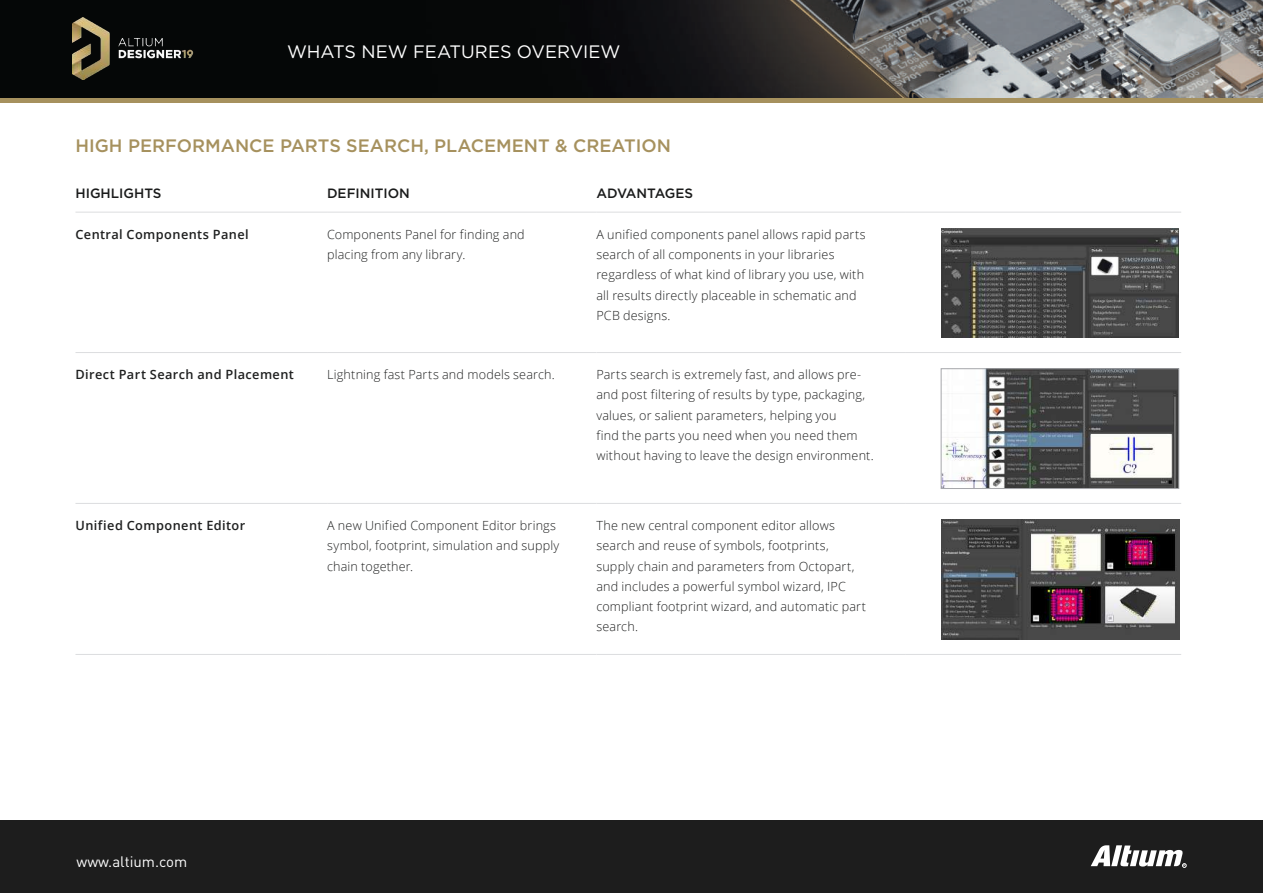
<style>
.page{position:relative;width:1263px;height:893px;background:#fff}
.page>*{position:absolute;margin:0;border:0;box-sizing:border-box;transform-origin:0 0}
.t1{font:500 18px "Gotham";color:#a6915e}
.t2{font:18px "Gotham";color:#fff}
.t3{font:15px "DIN Pro";color:#fff}
.t4{font:500 13.5px "Gotham";color:#1a1b1b}
.t5{font:600 12.75px "Open Sans";letter-spacing:.03em;color:#1f2020}
.t6{font:300 12.6px/20.2px "Open Sans";letter-spacing:.015em;color:#1f2020}
.t7{font:800 2.4px "Open Sans";color:#fff}
</style>
<div class="page">
<div style="left:0;top:821px;width:1263px;height:72px;background:#1d1d1d"></div>
<svg style="left:1091px;top:845px;width:95px;height:23px"></svg>
<img style="left:0;top:0;width:1263px;height:99px">
<hr style="left:0;top:99px;width:1263px;height:4px;background:#a6915e">
<img style="left:72px;top:17px;width:124px;height:63px">
<hr style="left:905px;top:212px;width:276px;height:1px;background:#dcdddf">
<hr style="left:905px;top:352px;width:276px;height:1px;background:#dcdddf">
<hr style="left:75px;top:212px;width:252px;height:1px;background:#dcdddf">
<hr style="left:327px;top:212px;width:269px;height:1px;background:#dcdddf">
<hr style="left:596px;top:212px;width:309px;height:1px;background:#dcdddf">
<hr style="left:75px;top:352px;width:252px;height:1px;background:#dcdddf">
<hr style="left:327px;top:352px;width:269px;height:1px;background:#dcdddf">
<hr style="left:596px;top:352px;width:309px;height:1px;background:#dcdddf">
<hr style="left:75px;top:503px;width:252px;height:1px;background:#dcdddf">
<hr style="left:327px;top:503px;width:269px;height:1px;background:#dcdddf">
<hr style="left:596px;top:503px;width:309px;height:1px;background:#dcdddf">
<hr style="left:905px;top:503px;width:276px;height:1px;background:#dcdddf">
<hr style="left:75px;top:654px;width:252px;height:1px;background:#dcdddf">
<hr style="left:327px;top:654px;width:269px;height:1px;background:#dcdddf">
<hr style="left:596px;top:654px;width:309px;height:1px;background:#dcdddf">
<hr style="left:905px;top:654px;width:276px;height:1px;background:#dcdddf">
<img style="left:941px;top:229px;width:238px;height:109px">
<img style="left:943px;top:371px;width:234px;height:116px">
<div style="left:941px;top:369px;width:238px;height:120px;border:1px solid #a5a6aa"></div>
<img style="left:941px;top:520px;width:239px;height:120px">
<h1 class="t2" style="left:287px;top:40px;width:335px">WHATS NEW FEATURES OVERVIEW</h1>
<h1 class="t1" style="left:75px;top:134px;width:597px">HIGH PERFORMANCE PARTS SEARCH, PLACEMENT &amp; CREATION</h1>
<p class="t4" style="left:75px;top:184px;width:88px">HIGHLIGHTS</p>
<p class="t4" style="left:327px;top:184px;width:84px">DEFINITION</p>
<p class="t4" style="left:596px;top:184px;width:98px">ADVANTAGES</p>
<p class="t5" style="left:75px;top:226px;width:175px">Central Components Panel</p>
<p class="t6" style="left:327px;top:224px;width:199px">Components Panel for finding and placing from any library.</p>
<p class="t6" style="left:596px;top:224px;width:271px">A unified components panel allows rapid parts search of all components in your libraries regardless of what kind of library you use, with all results directly placeable in schematic and PCB designs.</p>
<p class="t5" style="left:75px;top:366px;width:220px">Direct Part Search and Placement</p>
<p class="t6" style="left:327px;top:364px;width:229px">Lightning fast Parts and models search.</p>
<p class="t6" style="left:596px;top:364px;width:279px">Parts search is extremely fast, and allows pre&shy;and post filtering of results by type, packaging, values, or salient parameters, helping you<br>find the parts you need when you need them without having to leave the design environment.</p>
<p class="t5" style="left:75px;top:517px;width:171px">Unified Component Editor</p>
<p class="t6" style="left:327px;top:515px;width:234px">A new Unified Component Editor brings symbol, footprint, simulation and supply chain together.</p>
<p class="t6" style="left:596px;top:515px;width:271px">The new central component editor allows search and reuse of symbols, footprints, supply chain and parameters from Octopart, and includes a powerful symbol wizard, IPC compliant footprint wizard, and automatic part search.</p>
<p class="t3" style="left:77px;top:851px;width:112px">www.altium.com</p>
<p class="t7" style="left:1183px;top:864px;width:3px">R</p>
</div>
